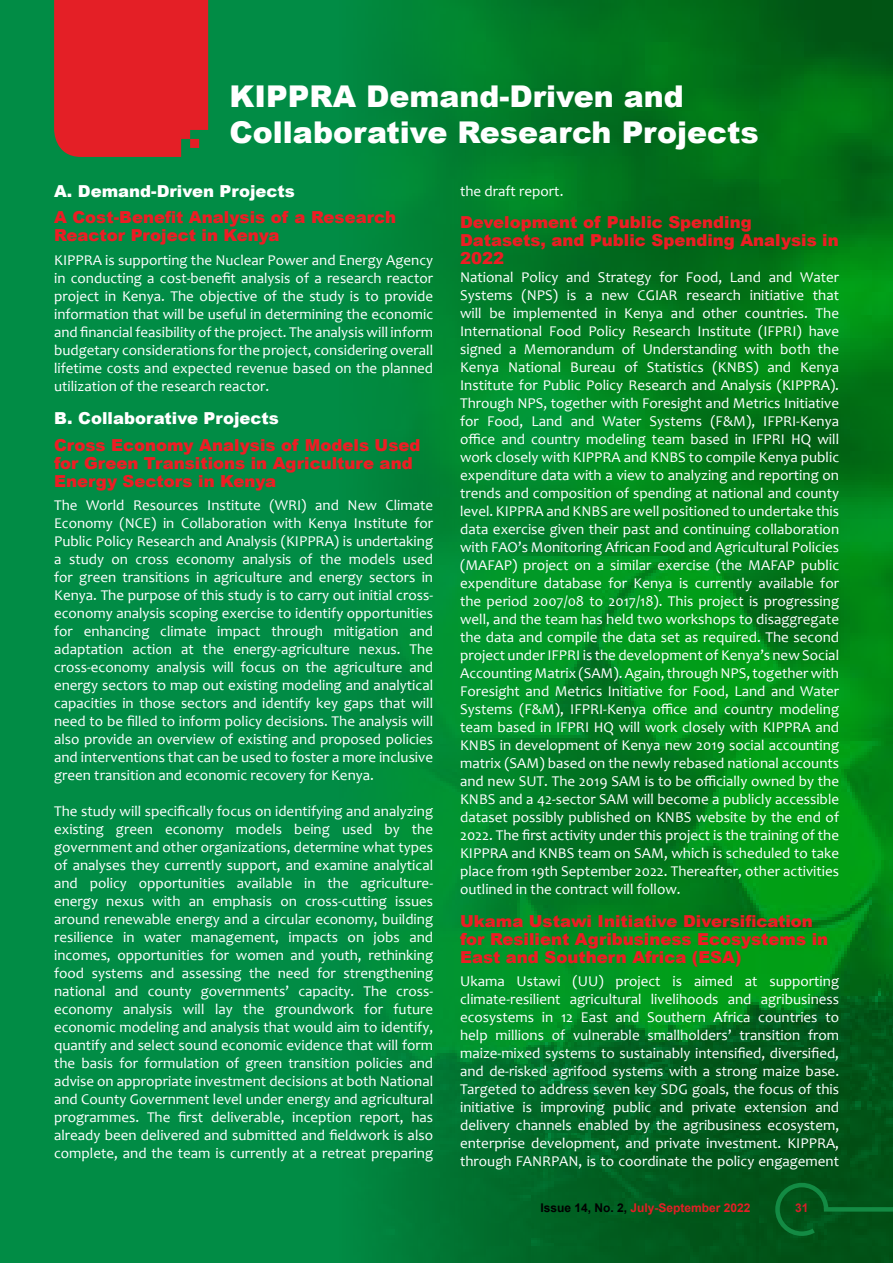
<style>
.page{position:relative;width:893px;height:1263px;background:#fff}
.page>*{position:absolute;margin:0;border:0;box-sizing:border-box;transform-origin:0 0}
.t1{font:900 30px/36px "Arial";color:#fff}
.t2{font:900 16.5px/18px "Arial";color:#ed1d24}
.t3{font:900 16.5px "Arial";color:#fff}
.t4{font:15px/18px "Candara";color:#fff;text-align:justify}
.t5{font:700 12px "Arial";color:#e41f26}
.t6{font:700 12px "Arial";color:#d6202a}
.s1{color:#000}
</style>
<div class="page">
<img style="left:0;top:0;width:893px;height:1263px">
<div style="left:54px;top:0;width:154px;height:157px;background:#e41f26"></div>
<hr style="left:824px;top:1207px;width:69px;height:4px;background:#138b44">
<svg style="left:773px;top:1180px;width:58px;height:58px;background:#045d1f"></svg>
<h1 class="t1" style="left:230px;top:77px;width:531px">KIPPRA Demand-Driven and<br>Collaborative Research Projects</h1>
<p class="t3" style="left:54px;top:179px;width:242px">A. Demand-Driven Projects</p>
<p class="t2" style="left:54px;top:208px;width:343px">A Cost-Benefit Analysis of a Research<br>Reactor Project in Kenya</p>
<p class="t4" style="left:54px;top:251px;width:381px">KIPPRA is supporting the Nuclear Power and Energy Agency in conducting a cost-benefit analysis of a research reactor project in Kenya. The objective of the study is to provide information that will be useful in determining the economic and financial feasibility of the project. The analysis will inform budgetary considerations for the project, considering overall lifetime costs and expected revenue based on the planned utilization of the research reactor.</p>
<p class="t3" style="left:54px;top:406px;width:226px">B. Collaborative Projects</p>
<p class="t2" style="left:54px;top:435px;width:368px">Cross Economy Analysis of Models Used for Green Transitions in Agriculture and<br>Energy Sectors in Kenya</p>
<p class="t4" style="left:54px;top:496px;width:380px">The World Resources Institute (WRI) and New Climate Economy (NCE) in Collaboration with Kenya Institute for Public Policy Research and Analysis (KIPPRA) is undertaking a study on cross economy analysis of the models used for green transitions in agriculture and energy sectors in Kenya. The purpose of this study is to carry out initial cross&shy;economy analysis scoping exercise to identify opportunities for enhancing climate impact through mitigation and adaptation action at the energy-agriculture nexus. The cross-economy analysis will focus on the agriculture and energy sectors to map out existing modeling and analytical capacities in those sectors and identify key gaps that will need to be filled to inform policy decisions. The analysis will also provide an overview of existing and proposed policies and interventions that can be used to foster a more inclusive green transition and economic recovery for Kenya.</p>
<p class="t4" style="left:54px;top:802px;width:381px">The study will specifically focus on identifying and analyzing existing green economy models being used by the government and other organizations, determine what types of analyses they currently support, and examine analytical and policy opportunities available in the agriculture&shy;energy nexus with an emphasis on cross-cutting issues around renewable energy and a circular economy, building resilience in water management, impacts on jobs and incomes, opportunities for women and youth, rethinking food systems and assessing the need for strengthening national and county governments’ capacity. The cross&shy;economy analysis will lay the groundwork for future economic modeling and analysis that would aim to identify, quantify and select sound economic evidence that will form the basis for formulation of green transition policies and advise on appropriate investment decisions at both National and County Government level under energy and agricultural programmes. The first deliverable, inception report, has already been delivered and submitted and fieldwork is also complete, and the team is currently at a retreat preparing</p>
<p class="t4" style="left:460px;top:182px;width:105px">the draft report.</p>
<p class="t2" style="left:460px;top:213px;width:380px">Development of Public Spending<br>Datasets, and Public Spending Analysis in<br>2022</p>
<p class="t4" style="left:460px;top:268px;width:381px">National Policy and Strategy for Food, Land and Water Systems (NPS) is a new CGIAR research initiative that will be implemented in Kenya and other countries. The International Food Policy Research Institute (IFPRI) have signed a Memorandum of Understanding with both the Kenya National Bureau of Statistics (KNBS) and Kenya Institute for Public Policy Research and Analysis (KIPPRA).<br>Through NPS, together with Foresight and Metrics Initiative for Food, Land and Water Systems (F&amp;M), IFPRI-Kenya office and country modeling team based in IFPRI HQ will work closely with KIPPRA and KNBS to compile Kenya public expenditure data with a view to analyzing and reporting on trends and composition of spending at national and county level. KIPPRA and KNBS are well positioned to undertake this data exercise given their past and continuing collaboration with FAO’s Monitoring African Food and Agricultural Policies (MAFAP) project on a similar exercise (the MAFAP public expenditure database for Kenya is currently available for the period 2007/08 to 2017/18). This project is progressing well, and the team has held two workshops to disaggregate the data and compile the data set as required. The second project under IFPRI is the development of Kenya’s new Social Accounting Matrix (SAM). Again, through NPS, together with Foresight and Metrics Initiative for Food, Land and Water Systems (F&amp;M), IFPRI-Kenya office and country modeling team based in IFPRI HQ will work closely with KIPPRA and KNBS in development of Kenya new 2019 social accounting matrix (SAM) based on the newly rebased national accounts and new SUT. The 2019 SAM is to be officially owned by the KNBS and a 42-sector SAM will become a publicly accessible dataset possibly published on KNBS website by the end of 2022. The first activity under this project is the training of the KIPPRA and KNBS team on SAM, which is scheduled to take place from 19th September 2022. Thereafter, other activities outlined in the contract will follow.</p>
<p class="t2" style="left:460px;top:911px;width:370px">Ukama Ustawi Initiative Diversification for Resilient Agribusiness Ecosystems in<br>East and Southern Africa (ESA)</p>
<p class="t4" style="left:460px;top:972px;width:380px">Ukama Ustawi (UU) project is aimed at supporting climate-resilient agricultural livelihoods and agribusiness ecosystems in 12 East and Southern Africa countries to help millions of vulnerable smallholders’ transition from maize-mixed systems to sustainably intensified, diversified, and de-risked agrifood systems with a strong maize base.<br>Targeted to address seven key SDG goals, the focus of this initiative is improving public and private extension and delivery channels enabled by the agribusiness ecosystem, enterprise development, and private investment. KIPPRA, through FANRPAN, is to coordinate the policy engagement</p>
<p class="t5" style="left:540px;top:1199px;width:212px"><span class="s1">Issue 14, No. 2,</span> July-September 2022</p>
<p class="t6" style="left:795px;top:1199px;width:15px">31</p>
</div>
